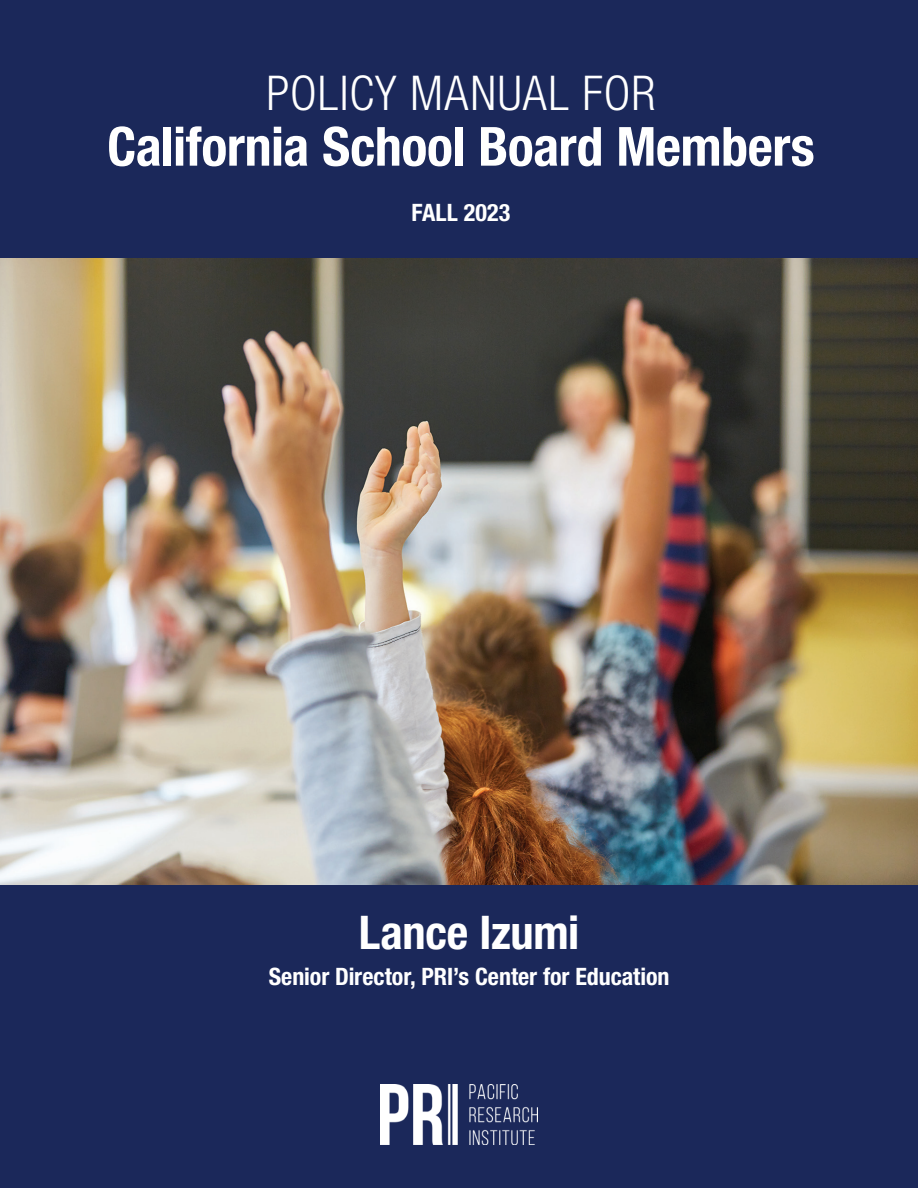
<style>
.page{position:relative;width:918px;height:1188px;background:#1b285a}
.page>*{position:absolute;margin:0;border:0;box-sizing:border-box;transform-origin:0 0}
.t1{font:700 condensed 54px "Helvetica Neue LT Pro";letter-spacing:-.01em;color:#fff}
.t2{font:300 condensed 48px "Helvetica Neue LT Pro";letter-spacing:.02em;color:#fff}
.t3{font:700 condensed 46.5px "Helvetica Neue LT Pro";letter-spacing:-.005em;color:#fff}
.t4{font:700 condensed 24px "Helvetica Neue LT Pro";color:#fff}
</style>
<div class="page">
<img style="left:0;top:259px;width:918px;height:625px">
<img style="left:380px;top:1084px;width:158px;height:61px">
<h2 class="t2" style="left:266px;top:66px;width:390px">POLICY MANUAL FOR</h2>
<h1 class="t1" style="left:107px;top:114px;width:709px">California School Board Members</h1>
<p class="t4" style="left:411px;top:198px;width:100px">FALL 2023</p>
<h3 class="t3" style="left:359px;top:904px;width:222px">Lance Izumi</h3>
<p class="t4" style="left:269px;top:962px;width:402px">Senior Director, PRI’s Center for Education</p>
</div>
